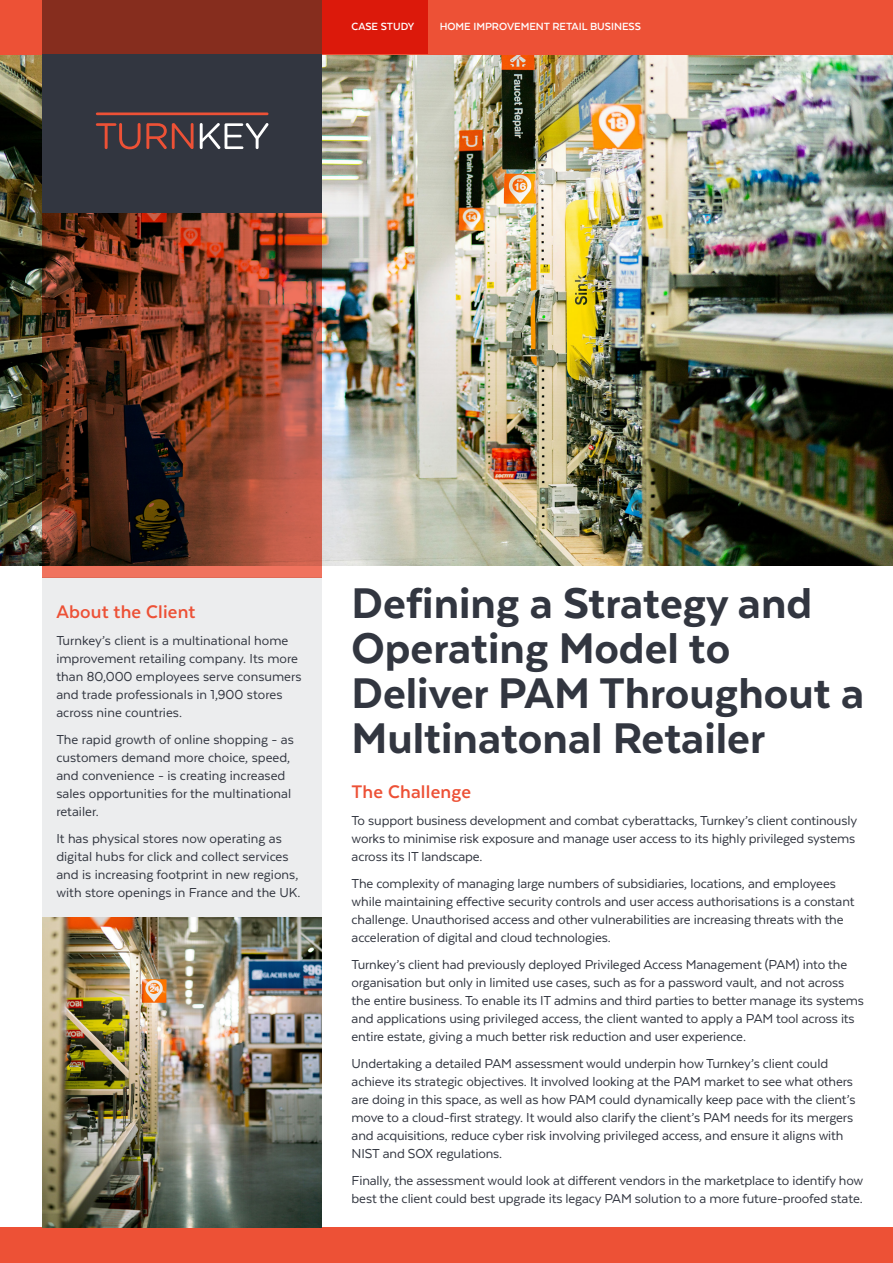
<style>
.page{position:relative;width:893px;height:1263px;background:#fff}
.page>*{position:absolute;margin:0;border:0;box-sizing:border-box;transform-origin:0 0}
.t1{font:800 49.5px/45px "Texta";color:#323640}
.t2{font:700 21px "Texta";letter-spacing:.01em;color:#ed5136}
.t3{font:15px/18px "Texta";letter-spacing:-.01em;color:#323640}
.t4{font:700 12px "Texta";color:#fff}
</style>
<div class="page">
<img style="left:0;top:54px;width:893px;height:512px">
<div style="left:43px;top:578px;width:279px;height:685px;background:#ecedee"></div>
<div style="left:0;top:1228px;width:893px;height:35px;background:#ed5136"></div>
<div style="left:0;top:0;width:893px;height:54px;background:#ed5136"></div>
<div style="left:322px;top:0;width:106px;height:54px;background:#dc190b"></div>
<div style="left:43px;top:0;width:279px;height:54px;background:#862d1e"></div>
<img style="left:43px;top:212px;width:279px;height:366px">
<div style="left:43px;top:54px;width:279px;height:158px;background:#323640"></div>
<hr style="left:96px;top:112px;width:172px;height:3px;background:#ed5136">
<svg style="left:96px;top:123px;width:98px;height:26px"></svg>
<svg style="left:200px;top:123px;width:68px;height:26px"></svg>
<img style="left:43px;top:917px;width:279px;height:310px">
<p class="t4" style="left:352px;top:21px;width:64px">CASE STUDY</p>
<p class="t4" style="left:440px;top:21px;width:203px">HOME IMPROVEMENT RETAIL BUSINESS</p>
<p class="t2" style="left:56px;top:601px;width:141px">About the Client</p>
<p class="t3" style="left:56px;top:631px;width:247px">Turnkey’s client is a multinational home improvement retailing company. Its more than 80,000 employees serve consumers and trade professionals in 1,900 stores across nine countries.</p>
<p class="t3" style="left:56px;top:730px;width:239px">The rapid growth of online shopping - as customers demand more choice, speed, and convenience - is creating increased sales opportunities for the multinational retailer.</p>
<p class="t3" style="left:56px;top:829px;width:246px">It has physical stores now operating as digital hubs for click and collect services and is increasing footprint in new regions, with store openings in France and the UK.</p>
<p class="t1" style="left:352px;top:580px;width:514px">Defining a Strategy and<br>Operating Model to<br>Deliver PAM Throughout a<br>Multinatonal Retailer</p>
<p class="t2" style="left:352px;top:781px;width:121px">The Challenge</p>
<p class="t3" style="left:352px;top:811px;width:507px">To support business development and combat cyberattacks, Turnkey’s client continously works to minimise risk exposure and manage user access to its highly privileged systems across its IT landscape.</p>
<p class="t3" style="left:352px;top:874px;width:504px">The complexity of managing large numbers of subsidiaries, locations, and employees while maintaining effective security controls and user access authorisations is a constant challenge. Unauthorised access and other vulnerabilities are increasing threats with the acceleration of digital and cloud technologies.</p>
<p class="t3" style="left:352px;top:955px;width:514px">Turnkey’s client had previously deployed Privileged Access Management (PAM) into the organisation but only in limited use cases, such as for a password vault, and not across the entire business. To enable its IT admins and third parties to better manage its systems and applications using privileged access, the client wanted to apply a PAM tool across its entire estate, giving a much better risk reduction and user experience.</p>
<p class="t3" style="left:352px;top:1054px;width:505px">Undertaking a detailed PAM assessment would underpin how Turnkey’s client could achieve its strategic objectives. It involved looking at the PAM market to see what others are doing in this space, as well as how PAM could dynamically keep pace with the client’s move to a cloud-first strategy. It would also clarify the client’s PAM needs for its mergers and acquisitions, reduce cyber risk involving privileged access, and ensure it aligns with NIST and SOX regulations.</p>
<p class="t3" style="left:352px;top:1171px;width:513px">Finally, the assessment would look at different vendors in the marketplace to identify how best the client could best upgrade its legacy PAM solution to a more future-proofed state.</p>
</div>
